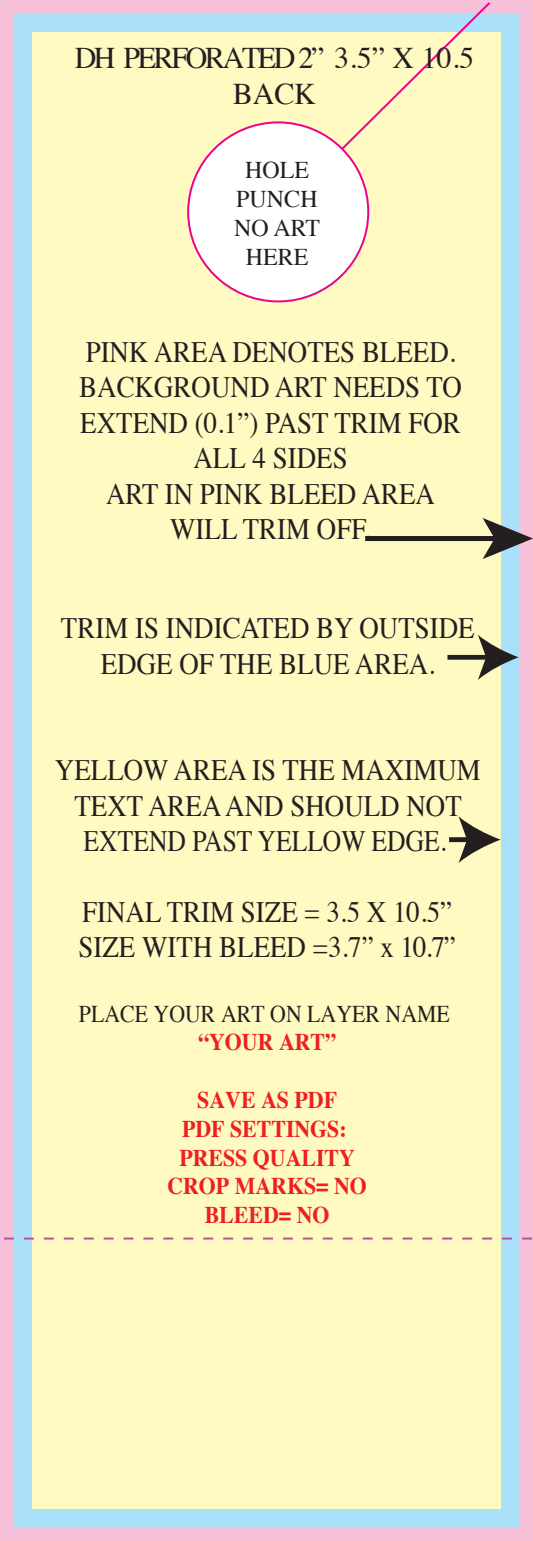
<style>
.page{position:relative;width:533px;height:1541px;background:#f7c1d9}
.page>*{position:absolute;margin:0;border:0;box-sizing:border-box;transform-origin:0 0}
.t1{font:30px/36px "Times";letter-spacing:-.08em;color:#231f20;text-align:center}
.t2{font:29.6px/35.4px "Times";color:#231f20;text-align:center;scale:.91 1}
.t3{font:700 24px/28.8px "Times";color:#ee1f23;text-align:center;scale:.91 1}
.t4{font:24px "Times";color:#231f20;scale:.91 1}
.t5{font:24px/28.8px "Times";color:#231f20;text-align:center}
</style>
<div class="page">
<div style="left:14px;top:14px;width:504px;height:1512px;background:#aae0f9"></div>
<div style="left:32px;top:32px;width:468px;height:1476px;background:#fffac1"></div>
<div style="left:447px;top:655px;width:43px;height:5px;background:#231f20"></div>
<svg style="left:478px;top:635px;width:40px;height:45px"></svg>
<div style="left:449px;top:837px;width:22px;height:5px;background:#231f20"></div>
<svg style="left:458px;top:816px;width:42px;height:47px"></svg>
<svg style="left:294px;top:2px;width:197px;height:200px"></svg>
<div style="left:187px;top:121px;width:182px;height:181px;background:#fff;border:2px solid #ed028c;border-radius:50%"></div>
<div style="left:365px;top:536px;width:132px;height:5px;background:#231f20"></div>
<svg style="left:482px;top:518px;width:51px;height:41px"></svg>
<svg style="left:4px;top:1237px;width:528px;height:2px"></svg>
<p class="t1" style="left:75px;top:37px;width:401px">DH PERFORATED 2” 3.5” X 10.5<br>BACK</p>
<p class="t5" style="left:234px;top:154px;width:87px">HOLE<br>PUNCH<br>NO ART<br>HERE</p>
<p class="t2" style="left:79px;top:332px;width:422px">PINK AREA DENOTES BLEED.<br>BACKGROUND ART NEEDS TO<br>EXTEND (0.1”) PAST TRIM FOR<br>ALL 4 SIDES<br>ART IN PINK BLEED AREA<br>WILL TRIM OFF.</p>
<p class="t2" style="left:61px;top:608px;width:456px">TRIM IS INDICATED BY OUTSIDE<br>EDGE OF THE BLUE AREA.</p>
<p class="t2" style="left:55px;top:750px;width:469px">YELLOW AREA IS THE MAXIMUM<br>TEXT AREA AND SHOULD NOT<br>EXTEND PAST YELLOW EDGE.</p>
<p class="t2" style="left:78px;top:892px;width:416px;text-align:left">FINAL TRIM SIZE = 3.5 X 10.5”<br>SIZE WITH BLEED =3.7” x 10.7”</p>
<p class="t4" style="left:79px;top:991px;width:409px">PLACE YOUR ART ON LAYER NAME</p>
<p class="t3" style="left:198px;top:1025px;width:153px">“YOUR ART”</p>
<p class="t3" style="left:167px;top:1083px;width:221px">SAVE AS PDF<br>PDF SETTINGS:<br>PRESS QUALITY<br>CROP MARKS= NO<br>BLEED= NO</p>
</div>
